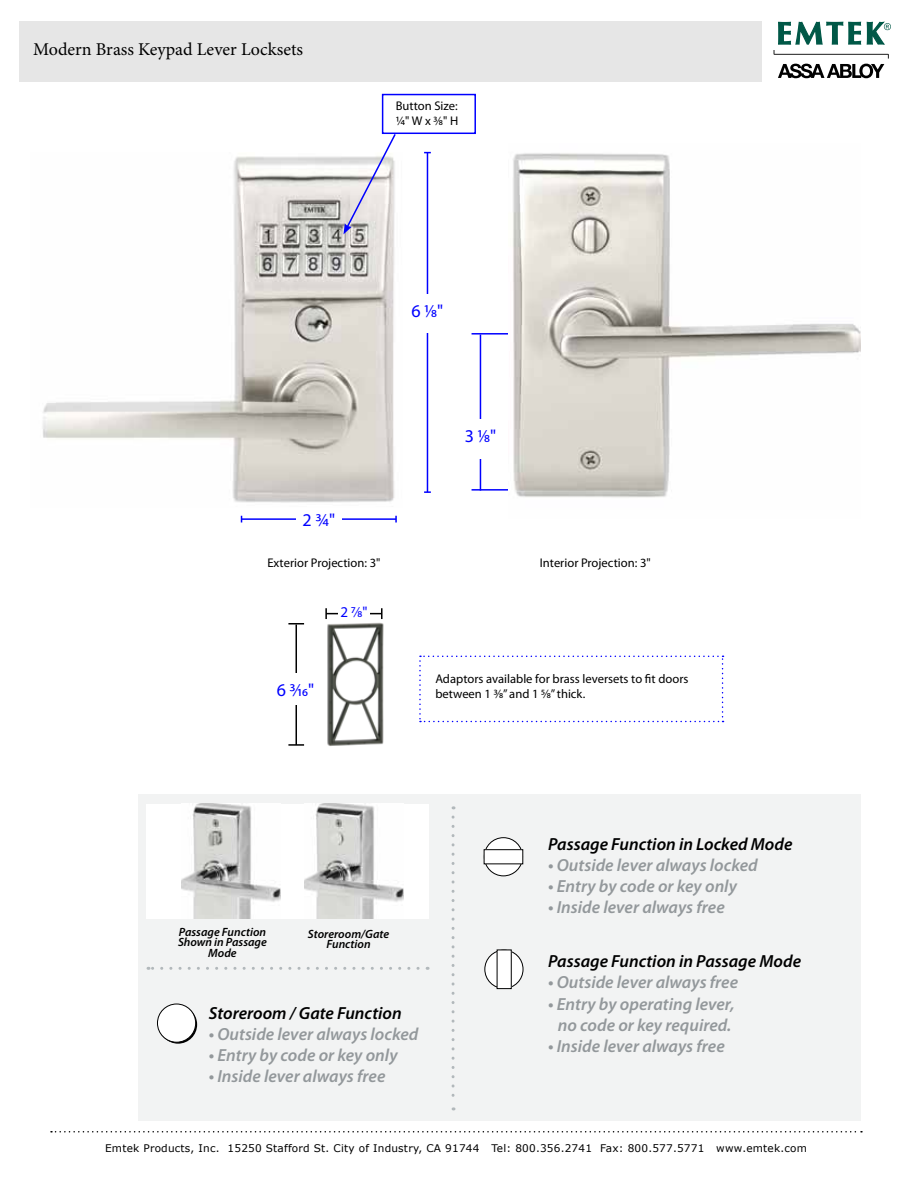
<style>
.page{position:relative;width:918px;height:1188px;background:#fff}
.page>*{position:absolute;margin:0;border:0;box-sizing:border-box;transform-origin:0 0}
.t1{font:18px "Minion Pro";color:#000}
.t2{font:18px "Myriad Pro";color:#00f}
.t3{font:italic 600 17.55px/21px "Myriad Pro";color:#93989b;text-align:center}
.t4{font:italic 600 17.55px "Myriad Pro";color:#000}
.t5{font:15px "Myriad Pro";color:#00f}
.t6{font:12.6px/15.1px "Myriad Pro";color:#000}
.t7{font:italic 600 12px/10.5px "Myriad Pro";color:#000;text-align:center}
.t8{font:10.5px "Verdana";letter-spacing:.02em;color:#000}
</style>
<div class="page">
<div style="left:19px;top:22px;width:742px;height:60px;background:#e6e6e6"></div>
<svg style="left:51px;top:1131px;width:811px;height:2px"></svg>
<svg style="left:774px;top:21px;width:117px;height:57px"></svg>
<hr style="left:427px;top:153px;width:1px;height:339px;background:#00f">
<svg style="left:424px;top:491px;width:7px;height:2px"></svg>
<hr style="left:242px;top:518px;width:154px;height:2px;background:#00f">
<svg style="left:395px;top:516px;width:2px;height:7px"></svg>
<hr style="left:480px;top:335px;width:1px;height:156px;background:#00f">
<div style="left:392px;top:294px;width:70px;height:39px;background:#fff"></div>
<div style="left:296px;top:503px;width:45px;height:40px;background:#fff"></div>
<div style="left:458px;top:419px;width:45px;height:40px;background:#fff"></div>
<hr style="left:472px;top:333px;width:117px;height:2px;background:#00f">
<hr style="left:472px;top:489px;width:117px;height:2px;background:#00f">
<img style="left:509px;top:153px;width:352px;height:345px">
<img style="left:42px;top:156px;width:353px;height:347px">
<svg style="left:343px;top:132px;width:53px;height:102px"></svg>
<div style="left:382px;top:94px;width:94px;height:40px;border:2px solid #00f"></div>
<div style="left:138px;top:795px;width:723px;height:326px;background:#f2f3f3"></div>
<svg style="left:452px;top:817px;width:3px;height:293px"></svg>
<svg style="left:148px;top:967px;width:270px;height:3px"></svg>
<div style="left:147px;top:804px;width:282px;height:114px;background:#fff"></div>
<img style="left:304px;top:804px;width:100px;height:114px">
<img style="left:181px;top:804px;width:100px;height:114px">
<svg style="left:159px;top:1005px;width:38px;height:39px"></svg>
<svg style="left:485px;top:950px;width:38px;height:38px"></svg>
<div style="left:484px;top:950px;width:40px;height:39px;border:1px solid #000;border-radius:50%"></div>
<div style="left:157px;top:1004px;width:39px;height:38px;background:#fff;border-radius:50%"></div>
<div style="left:157px;top:1004px;width:39px;height:39px;border:1px solid #000;border-radius:50%"></div>
<svg style="left:484px;top:838px;width:39px;height:38px"></svg>
<div style="left:484px;top:837px;width:39px;height:39px;border:1px solid #000;border-radius:50%"></div>
<div style="left:497px;top:950px;width:14px;height:39px;background:#fff"></div>
<div style="left:497px;top:949px;width:15px;height:40px;border:1px solid #000"></div>
<div style="left:484px;top:850px;width:39px;height:14px;background:#fff"></div>
<div style="left:484px;top:849px;width:39px;height:15px;border:1px solid #000"></div>
<svg style="left:419px;top:656px;width:305px;height:66px"></svg>
<svg style="left:288px;top:623px;width:16px;height:2px"></svg>
<svg style="left:288px;top:744px;width:16px;height:2px"></svg>
<hr style="left:296px;top:625px;width:1px;height:120px;background:#000">
<div style="left:273px;top:673px;width:45px;height:31px;background:#fff"></div>
<svg style="left:325px;top:608px;width:2px;height:11px"></svg>
<svg style="left:381px;top:608px;width:2px;height:11px"></svg>
<hr style="left:326px;top:613px;width:56px;height:1px;background:#000">
<div style="left:338px;top:597px;width:32px;height:22px;background:#fff"></div>
<img style="left:327px;top:622px;width:57px;height:124px">
<p class="t1" style="left:33px;top:37px;width:272px">Modern Brass Keypad Lever Locksets</p>
<p class="t6" style="left:396px;top:98px;width:64px">Button Size:<br>1/4" W x 3/8" H</p>
<p class="t2" style="left:302px;top:508px;width:34px">2 3/4"</p>
<p class="t2" style="left:412px;top:300px;width:33px">6 1/8"</p>
<p class="t2" style="left:465px;top:424px;width:33px">3 1/8"</p>
<p class="t6" style="left:267px;top:555px;width:115px">Exterior Projection: 3"</p>
<p class="t6" style="left:540px;top:555px;width:112px">Interior Projection: 3"</p>
<p class="t5" style="left:340px;top:603px;width:29px">2 7/8"</p>
<p class="t6" style="left:435px;top:671px;width:255px">Adaptors available for brass leversets to fit doors</p>
<p class="t2" style="left:277px;top:678px;width:39px">6 3/16"</p>
<p class="t6" style="left:435px;top:686px;width:151px">between 1 3/8” and 1 5/8” thick.</p>
<p class="t7" style="left:178px;top:926px;width:90px">Passage Function<br>Shown in Passage<br>Mode</p>
<p class="t7" style="left:308px;top:928px;width:83px">Storeroom/Gate<br>Function</p>
<p class="t4" style="left:209px;top:1002px;width:194px">Storeroom / Gate Function</p>
<p class="t3" style="left:209px;top:1023px;width:211px">• Outside lever always locked</p>
<p class="t3" style="left:209px;top:1044px;width:190px">• Entry by code or key only</p>
<p class="t3" style="left:209px;top:1065px;width:178px">• Inside lever always free</p>
<p class="t4" style="left:548px;top:833px;width:246px">Passage Function in Locked Mode</p>
<p class="t3" style="left:548px;top:854px;width:211px">• Outside lever always locked</p>
<p class="t3" style="left:548px;top:875px;width:190px">• Entry by code or key only</p>
<p class="t3" style="left:548px;top:896px;width:178px">• Inside lever always free</p>
<p class="t4" style="left:548px;top:950px;width:254px">Passage Function in Passage Mode</p>
<p class="t3" style="left:548px;top:972px;width:191px">• Outside lever always free</p>
<p class="t3" style="left:548px;top:993px;width:188px">• Entry by operating lever, no code or key required.</p>
<p class="t3" style="left:548px;top:1035px;width:178px">• Inside lever always free</p>
<p class="t8" style="left:105px;top:1142px;width:703px">Emtek Products, Inc. 15250 Stafford St. City of Industry, CA 91744 Tel: 800.356.2741 Fax: 800.577.5771 www.emtek.com</p>
</div>
